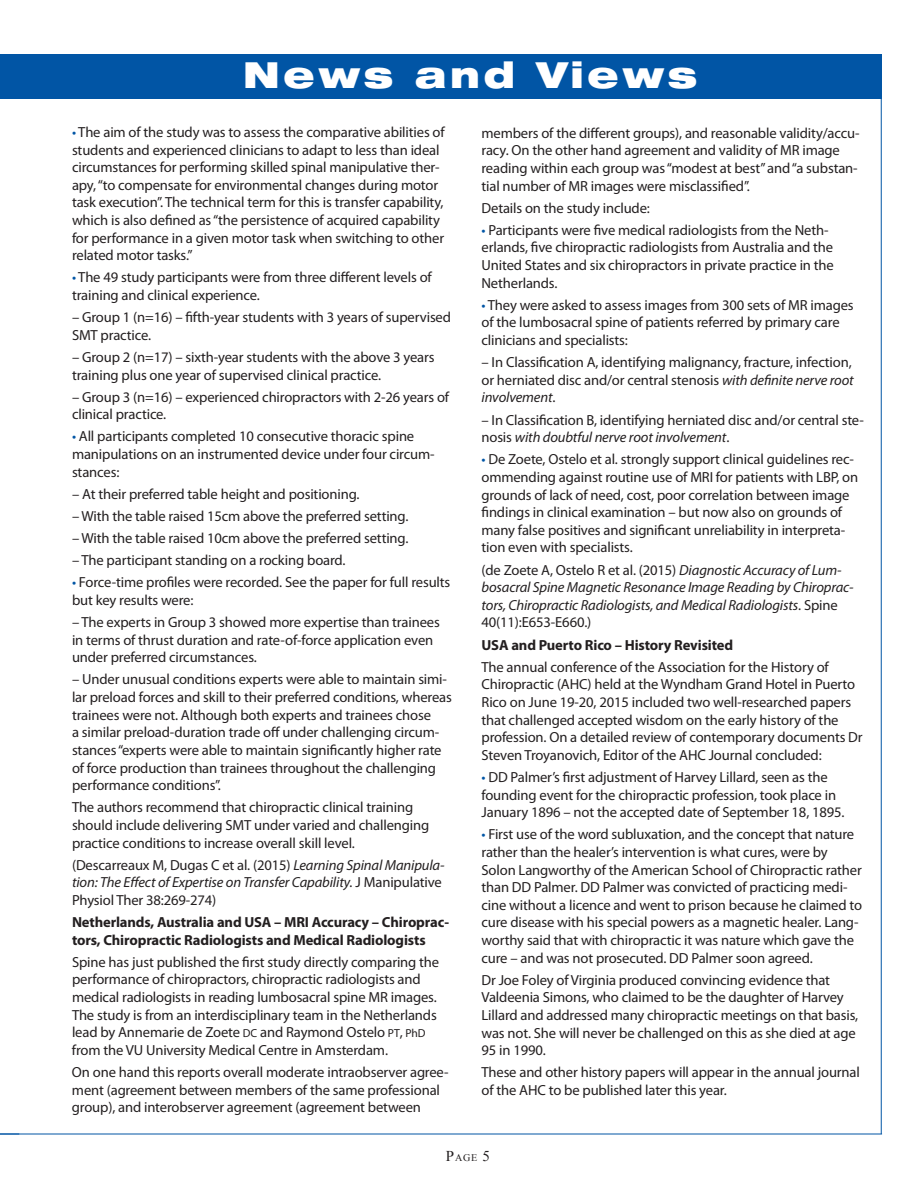
<style>
.page{position:relative;width:918px;height:1188px;background:#fff}
.page>*{position:absolute;margin:0;border:0;box-sizing:border-box;transform-origin:0 0}
.t1{font:900 expanded 36px "Helvetica Neue";letter-spacing:.1em;color:#fff}
.t2{font:14.7px/17.5px "Myriad Pro";letter-spacing:-.01em;color:#231f20}
.t3{font:italic 14.7px/17.5px "Myriad Pro";letter-spacing:-.01em;color:#231f20}
.t4{font:700 14.7px/17.5px "Myriad Pro";letter-spacing:-.01em;color:#231f20}
.t5{font:10.2px "Times New Roman PSMT SC675";color:#231f20}
.s1{color:#0155a5}
.s2{font-style:normal}
.s3{font-size:11.7px}
.s4{font-style:italic}
.s5{font-size:15px}
</style>
<div class="page">
<div style="left:0;top:54px;width:882px;height:45px;background:#0155a5"></div>
<hr style="left:0;top:1134px;width:882px;height:1px;background:#0155a5">
<hr style="left:881px;top:54px;width:1px;height:1080px;background:#0155a5">
<h1 class="t1" style="left:243px;top:52px;width:456px">News and Views</h1>
<p class="t2" style="left:72px;top:123px;width:374px"><span class="s1">•</span> The aim of the study was to assess the comparative abilities of students and experienced clinicians to adapt to less than ideal circumstances for performing skilled spinal manipulative ther&shy;apy, “to compensate for environmental changes during motor task execution”. The technical term for this is transfer capability, which is also defined as “the persistence of acquired capability for performance in a given motor task when switching to other related motor tasks.”</p>
<p class="t2" style="left:72px;top:269px;width:361px"><span class="s1">•</span> The 49 study participants were from three different levels of training and clinical experience.</p>
<p class="t2" style="left:72px;top:308px;width:381px">– Group 1 (n=16) – fifth-year students with 3 years of supervised<br>SMT practice.</p>
<p class="t2" style="left:72px;top:348px;width:364px">– Group 2 (n=17) – sixth-year students with the above 3 years training plus one year of supervised clinical practice.</p>
<p class="t2" style="left:72px;top:388px;width:379px">– Group 3 (n=16) – experienced chiropractors with 2-26 years of clinical practice.</p>
<p class="t2" style="left:72px;top:428px;width:364px"><span class="s1">•</span> All participants completed 10 consecutive thoracic spine manipulations on an instrumented device under four circum&shy;stances:</p>
<p class="t2" style="left:72px;top:485px;width:289px">– At their preferred table height and positioning.</p>
<p class="t2" style="left:72px;top:507px;width:338px">– With the table raised 15cm above the preferred setting.</p>
<p class="t2" style="left:72px;top:529px;width:338px">– With the table raised 10cm above the preferred setting.</p>
<p class="t2" style="left:72px;top:551px;width:275px">– The participant standing on a rocking board.</p>
<p class="t2" style="left:72px;top:573px;width:380px"><span class="s1">•</span> Force-time profiles were recorded. See the paper for full results but key results were:</p>
<p class="t2" style="left:72px;top:613px;width:369px">– The experts in Group 3 showed more expertise than trainees in terms of thrust duration and rate-of-force application even under preferred circumstances.</p>
<p class="t2" style="left:72px;top:671px;width:381px">– Under unusual conditions experts were able to maintain simi&shy;lar preload forces and skill to their preferred conditions, whereas trainees were not. Although both experts and trainees chose<br>a similar preload-duration trade off under challenging circum&shy;stances “experts were able to maintain significantly higher rate of force production than trainees throughout the challenging performance conditions”.</p>
<p class="t2" style="left:72px;top:798px;width:359px">The authors recommend that chiropractic clinical training should include delivering SMT under varied and challenging practice conditions to increase overall skill level.</p>
<p class="t3" style="left:72px;top:856px;width:374px"><span class="s2">(Descarreaux M, Dugas C et al. (2015)</span> Learning Spinal Manipula&shy;tion: The Effect of Expertise on Transfer Capability. <span class="s2">J Manipulative<br>Physiol Ther 38:269-274)</span></p>
<p class="t4" style="left:72px;top:913px;width:379px">Netherlands, Australia and USA – MRI Accuracy – Chiroprac&shy;tors, Chiropractic Radiologists and Medical Radiologists</p>
<p class="t2" style="left:72px;top:953px;width:369px">Spine has just published the first study directly comparing the performance of chiropractors, chiropractic radiologists and medical radiologists in reading lumbosacral spine MR images.<br>The study is from an interdisciplinary team in the Netherlands lead by Annemarie de Zoete <span class="s3">DC</span> and Raymond Ostelo <span class="s3">PT</span>, <span class="s3">PhD </span>from the VU University Medical Centre in Amsterdam.</p>
<p class="t2" style="left:72px;top:1063px;width:378px">On one hand this reports overall moderate intraobserver agree&shy;ment (agreement between members of the same professional group), and interobserver agreement (agreement between</p>
<p class="t2" style="left:482px;top:124px;width:380px">members of the different groups), and reasonable validity/accu&shy;racy. On the other hand agreement and validity of MR image reading within each group was “modest at best” and “a substan&shy;tial number of MR images were misclassified”.</p>
<p class="t2" style="left:482px;top:199px;width:170px">Details on the study include:</p>
<p class="t2" style="left:482px;top:221px;width:354px"><span class="s1">•</span> Participants were five medical radiologists from the Neth&shy;erlands, five chiropractic radiologists from Australia and the United States and six chiropractors in private practice in the Netherlands.</p>
<p class="t2" style="left:482px;top:296px;width:374px"><span class="s1">•</span> They were asked to assess images from 300 sets of MR images of the lumbosacral spine of patients referred by primary care clinicians and specialists:</p>
<p class="t2" style="left:482px;top:353px;width:374px">– In Classification A, identifying malignancy, fracture, infection, or herniated disc and/or central stenosis <span class="s4">with definite nerve root involvement</span>.</p>
<p class="t2" style="left:482px;top:411px;width:384px">– In Classification B, identifying herniated disc and/or central ste&shy;nosis <span class="s4">with doubtful nerve root involvement</span>.</p>
<p class="t2" style="left:481px;top:450px;width:378px"><span class="s1">•</span> De Zoete, Ostelo et al. strongly support clinical guidelines rec&shy;ommending against routine use of MRI for patients with LBP, on grounds of lack of need, cost, poor correlation between image findings in clinical examination – but now also on grounds of many false positives and significant unreliability in interpreta&shy;tion even with specialists.</p>
<p class="t3" style="left:481px;top:561px;width:374px"><span class="s2">(de Zoete A, Ostelo R et al. (2015)</span> Diagnostic Accuracy of Lum&shy;bosacral Spine Magnetic Resonance Image Reading by Chiroprac&shy;tors, Chiropractic Radiologists, and Medical Radiologists<span class="s2">. Spine 40(11):E653-E660.)</span></p>
<p class="t4" style="left:481px;top:635px;width:253px">USA and Puerto Rico – History Revisited</p>
<p class="t2" style="left:481px;top:658px;width:383px">The annual conference of the Association for the History of Chiropractic (AHC) held at the Wyndham Grand Hotel in Puerto Rico on June 19-20, 2015 included two well-researched papers that challenged accepted wisdom on the early history of the profession. On a detailed review of contemporary documents Dr Steven Troyanovich, Editor of the AHC Journal concluded:</p>
<p class="t2" style="left:481px;top:768px;width:365px"><span class="s1">•</span> DD Palmer’s first adjustment of Harvey Lillard, seen as the founding event for the chiropractic profession, took place in<br>January 1896 – not the accepted date of September 18, 1895.</p>
<p class="t2" style="left:481px;top:825px;width:382px"><span class="s1">•</span> First use of the word subluxation, and the concept that nature rather than the healer’s intervention is what cures, were by Solon Langworthy of the American School of Chiropractic rather than DD Palmer. DD Palmer was convicted of practicing medi&shy;cine without a licence and went to prison because he claimed to cure disease with his special powers as a magnetic healer. Lang&shy;worthy said that with chiropractic it was nature which gave the cure – and was not prosecuted. DD Palmer soon agreed.</p>
<p class="t2" style="left:481px;top:971px;width:378px">Dr Joe Foley of Virginia produced convincing evidence that Valdeenia Simons, who claimed to be the daughter of Harvey Lillard and addressed many chiropractic meetings on that basis, was not. She will never be challenged on this as she died at age 95 in 1990.</p>
<p class="t2" style="left:481px;top:1063px;width:380px">These and other history papers will appear in the annual journal of the AHC to be published later this year.</p>
<p class="t5" style="left:446px;top:1151px;width:46px"><span class="s5">P</span>age <span class="s5">5</span></p>
</div>
